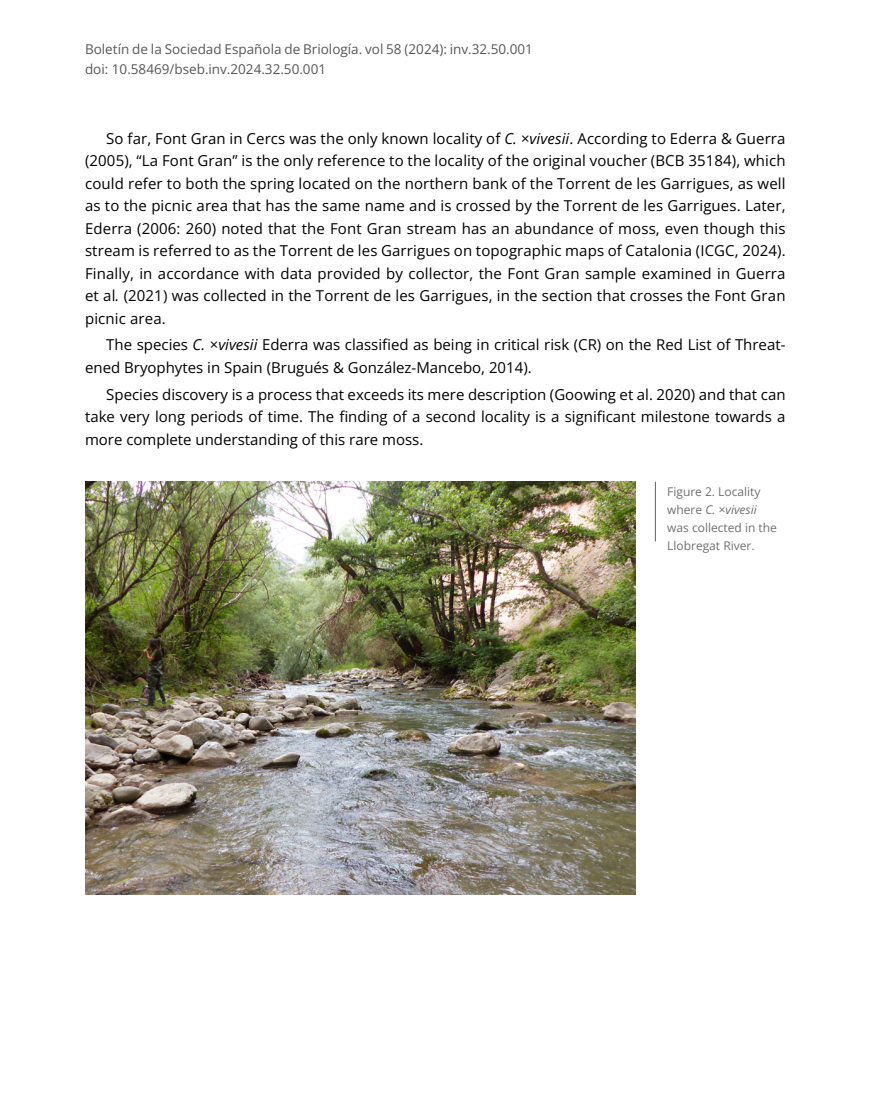
<style>
.page{position:relative;width:893px;height:1106px;background:#fff}
.page>*{position:absolute;margin:0;border:0;box-sizing:border-box;transform-origin:0 0}
.t1{font:15px/22.5px "Open Sans";color:#000;text-align:justify}
.t2{font:13.5px/20.2px "Open Sans";color:#575756}
.t3{font:12px/18px "Open Sans";color:#706f6f}
.s1{font-style:italic}
</style>
<div class="page">
<img style="left:85px;top:481px;width:550px;height:413px">
<hr style="left:655px;top:482px;width:1px;height:59px;background:#706f6f">
<p class="t2" style="left:85px;top:38px;width:449px">Boletín de la Sociedad Española de Briología. vol 58 (2024): inv.32.50.001 doi: 10.58469/bseb.inv.2024.32.50.001</p>
<p class="t1" style="left:85px;top:127px;width:702px;text-indent:21px">So far, Font Gran in Cercs was the only known locality of <span class="s1">C. ×vivesii</span>. According to Ederra &amp; Guerra (2005), “La Font Gran” is the only reference to the locality of the original voucher (BCB 35184), which could refer to both the spring located on the northern bank of the Torrent de les Garrigues, as well as to the picnic area that has the same name and is crossed by the Torrent de les Garrigues. Later, Ederra (2006: 260) noted that the Font Gran stream has an abundance of moss, even though this stream is referred to as the Torrent de les Garrigues on topographic maps of Catalonia (ICGC, 2024).<br>Finally, in accordance with data provided by collector, the Font Gran sample examined in Guerra et al<span class="s1">.</span> (2021) was collected in the Torrent de les Garrigues, in the section that crosses the Font Gran picnic area.</p>
<p class="t1" style="left:85px;top:333px;width:702px;text-indent:21px">The species <span class="s1">C.</span> ×<span class="s1">vivesii</span> Ederra was classified as being in critical risk (CR) on the Red List of Threat&shy;ened Bryophytes in Spain (Brugués &amp; González-Mancebo, 2014).</p>
<p class="t1" style="left:85px;top:383px;width:702px;text-indent:21px">Species discovery is a process that exceeds its mere description (Goowing et al. 2020) and that can take very long periods of time. The finding of a second locality is a significant milestone towards a more complete understanding of this rare moss.</p>
<p class="t3" style="left:667px;top:482px;width:111px">Figure 2. Locality where <span class="s1">C. ×vivesii </span>was collected in the<br>Llobregat River.</p>
</div>
